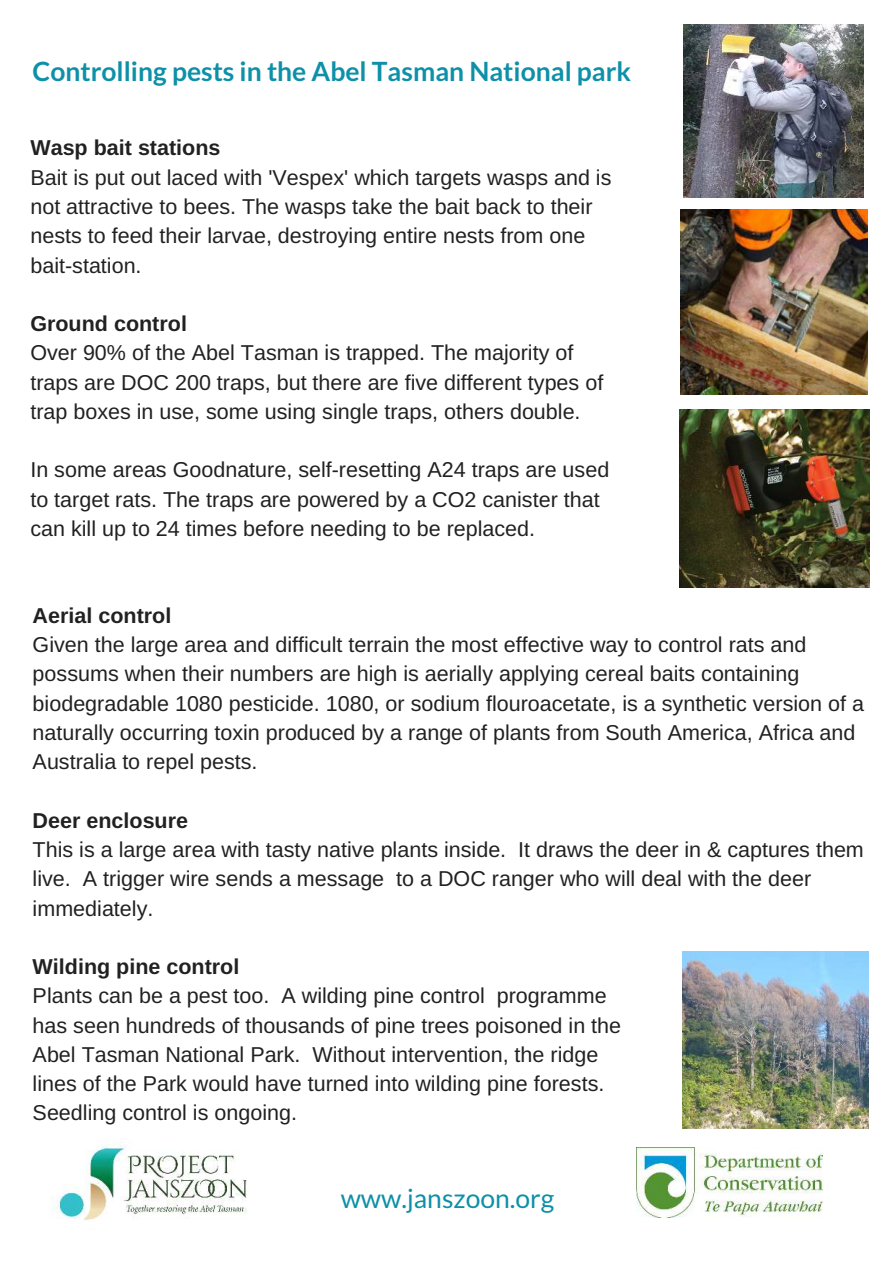
<style>
.page{position:relative;width:893px;height:1263px;background:#fff}
.page>*{position:absolute;margin:0;border:0;box-sizing:border-box;transform-origin:0 0}
.t1{font:700 26.55px "Lato";color:#0d90a8}
.t2{font:26.55px "Lato";color:#0d90a8}
.t3{font:21.45px/29.2px "Arimo";color:#212121}
.t4{font:700 21.45px "Arimo";color:#212121}
</style>
<div class="page">
<img style="left:51px;top:1141px;width:196px;height:79px">
<img style="left:636px;top:1147px;width:186px;height:70px">
<img style="left:683px;top:25px;width:181px;height:172px">
<img style="left:680px;top:209px;width:187px;height:185px">
<img style="left:679px;top:410px;width:190px;height:178px">
<img style="left:682px;top:951px;width:186px;height:177px">
<p class="t1" style="left:33px;top:56px;width:600px">Controlling pests in the Abel Tasman National park</p>
<p class="t4" style="left:30px;top:136px;width:192px">Wasp bait stations</p>
<p class="t3" style="left:30px;top:163px;width:583px">Bait is put out laced with 'Vespex' which targets wasps and is not attractive to bees. The wasps take the bait back to their nests to feed their larvae, destroying entire nests from one bait-station.</p>
<p class="t4" style="left:30px;top:312px;width:158px">Ground control</p>
<p class="t3" style="left:30px;top:339px;width:574px">Over 90% of the Abel Tasman is trapped. The majority of traps are DOC 200 traps, but there are five different types of trap boxes in use, some using single traps, others double.</p>
<p class="t3" style="left:30px;top:456px;width:580px">In some areas Goodnature, self-resetting A24 traps are used to target rats. The traps are powered by a CO2 canister that can kill up to 24 times before needing to be replaced.</p>
<p class="t4" style="left:33px;top:603px;width:140px">Aerial control</p>
<p class="t3" style="left:33px;top:630px;width:833px">Given the large area and difficult terrain the most effective way to control rats and possums when their numbers are high is aerially applying cereal baits containing biodegradable 1080 pesticide. 1080, or sodium flouroacetate, is a synthetic version of a naturally occurring toxin produced by a range of plants from South America, Africa and Australia to repel pests.</p>
<p class="t4" style="left:33px;top:808px;width:157px">Deer enclosure</p>
<p class="t3" style="left:33px;top:835px;width:833px">This is a large area with tasty native plants inside. It draws the deer in &amp; captures them live. A trigger wire sends a message to a DOC ranger who will deal with the deer immediately.</p>
<p class="t4" style="left:33px;top:955px;width:208px">Wilding pine control</p>
<p class="t3" style="left:33px;top:981px;width:590px">Plants can be a pest too. A wilding pine control programme has seen hundreds of thousands of pine trees poisoned in the Abel Tasman National Park. Without intervention, the ridge lines of the Park would have turned into wilding pine forests.<br>Seedling control is ongoing.</p>
<p class="t2" style="left:341px;top:1184px;width:215px">www.janszoon.org</p>
</div>
